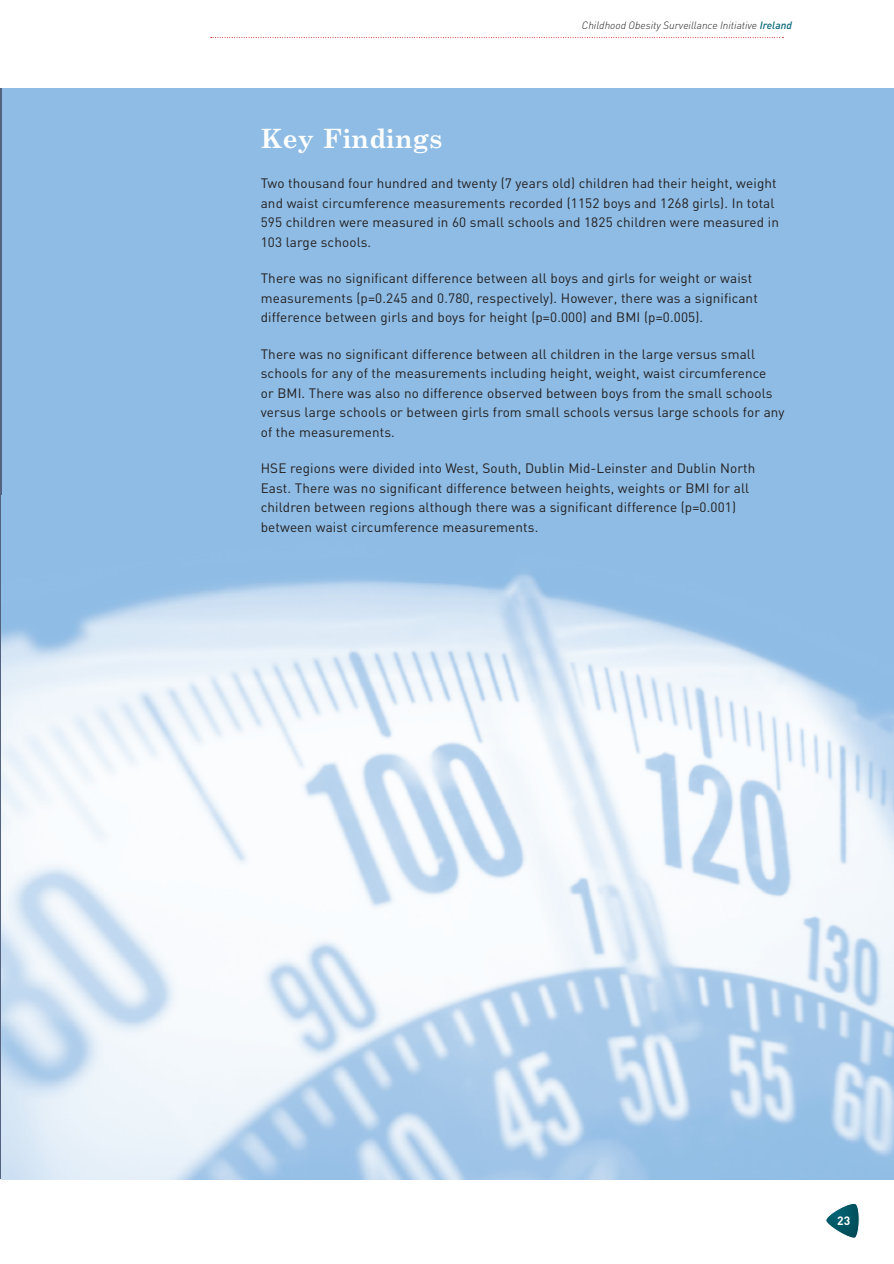
<style>
.page{position:relative;width:894px;height:1264px;background:#fff}
.page>*{position:absolute;margin:0;border:0;box-sizing:border-box;transform-origin:0 0}
.main_head{font:700 27px "M Century Schoolbook";color:#fff}
.body{font:13.5px/19.5px "DIN";letter-spacing:.01em;color:#231f20}
.t1{font:700 12px "DIN";color:#fff}
.t2{font:italic 300 10.5px "DIN";color:#231f20}
.s1{font-weight:500;color:#016474}
</style>
<div class="page">
<svg style="left:211px;top:37px;width:572px;height:1px"></svg>
<svg style="left:826px;top:1203px;width:34px;height:36px"></svg>
<div style="left:1px;top:89px;width:893px;height:1090px;background:#8ebce4"></div>
<hr style="left:0;top:89px;width:1px;height:1090px;background:#53627e">
<img style="left:1px;top:574px;width:893px;height:605px">
<p class="t2" style="left:582px;top:18px;width:211px">Childhood Obesity Surveillance Initiative <span class="s1">Ireland</span></p>
<p class="main_head" style="left:261px;top:122px;width:183px">Key Findings</p>
<p class="body" style="left:261px;top:173px;width:520px">Two thousand four hundred and twenty (7 years old) children had their height, weight and waist circumference measurements recorded (1152 boys and 1268 girls). In total 595 children were measured in 60 small schools and 1825 children were measured in 103 large schools.</p>
<p class="body" style="left:261px;top:268px;width:499px">There was no significant difference between all boys and girls for weight or waist measurements (p=0.245 and 0.780, respectively). However, there was a significant difference between girls and boys for height (p=0.000) and BMI (p=0.005).</p>
<p class="body" style="left:261px;top:344px;width:525px">There was no significant difference between all children in the large versus small schools for any of the measurements including height, weight, waist circumference<br>or BMI. There was also no difference observed between boys from the small schools versus large schools or between girls from small schools versus large schools for any of the measurements.</p>
<p class="body" style="left:261px;top:458px;width:496px">HSE regions were divided into West, South, Dublin Mid-Leinster and Dublin North East. There was no significant difference between heights, weights or BMI for all children between regions although there was a significant difference (p=0.001) between waist circumference measurements.</p>
<p class="t1" style="left:837px;top:1212px;width:15px">23</p>
</div>
